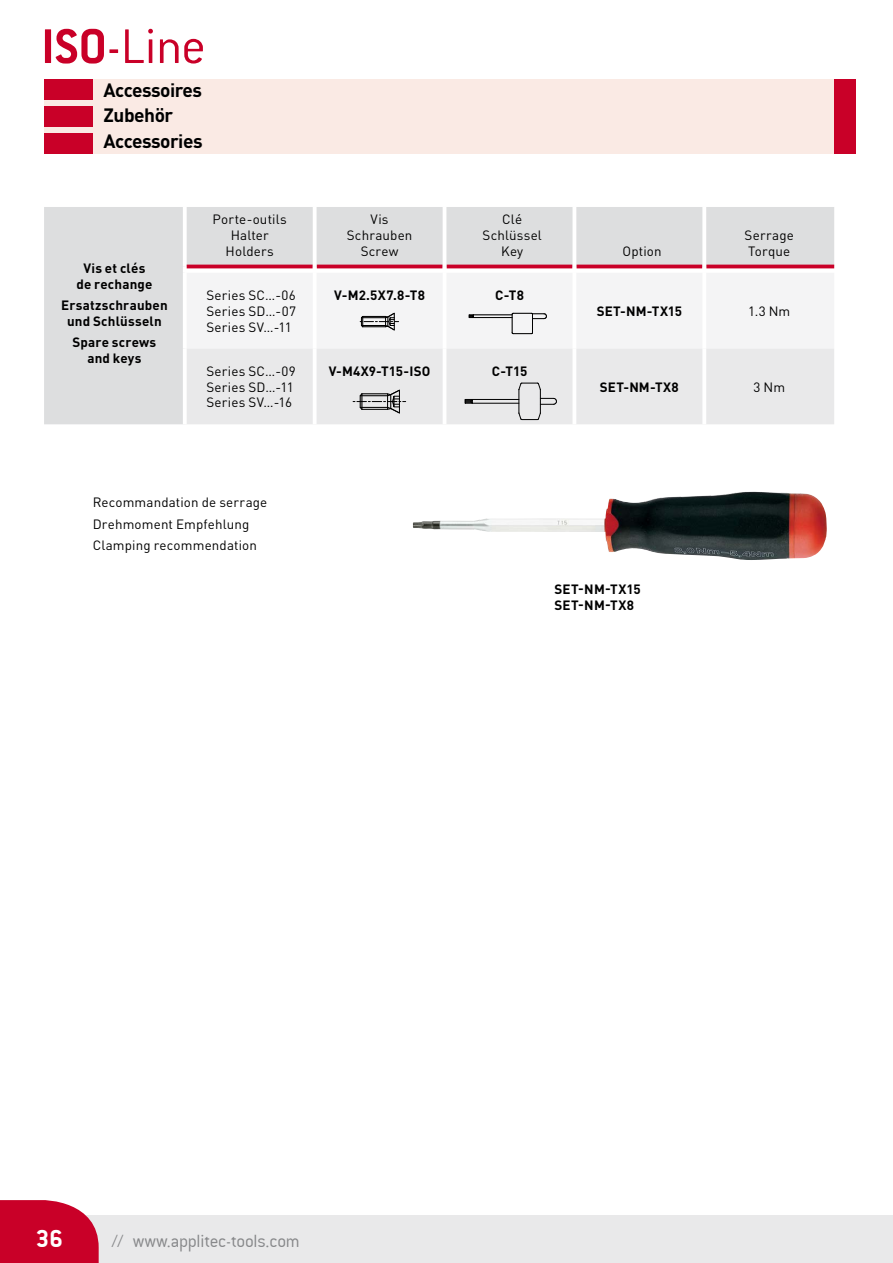
<style>
.page{position:relative;width:893px;height:1263px;background:#fff}
.page>*{position:absolute;margin:0;border:0;box-sizing:border-box;transform-origin:0 0}
.t1{font:53.4px "Conduit ITCTT Light";color:#c90028}
.t2{font:26.7px "Conduit ITCTT Bold";color:#fff}
.t3{font:700 19.05px/25.8px "DIN Pro";letter-spacing:-.025em;color:#000}
.t4{font:19.05px "Conduit ITCTT Light";letter-spacing:-.015em;color:#87888a}
.t5{font:13.35px/15.8px "DIN Pro";letter-spacing:.01em;color:#000;text-align:center}
.t6{font:700 13.35px/15.8px "DIN Pro";letter-spacing:.015em;color:#000;text-align:center}
.s1{font-family:"Conduit ITCTT Bold"}
</style>
<div class="page">
<div style="left:0;top:1216px;width:893px;height:47px;background:#e9e9ea"></div>
<svg style="left:0;top:1200px;width:99px;height:63px;background:#cd163a"></svg>
<div style="left:44px;top:79px;width:812px;height:74px;background:#faeae4"></div>
<div style="left:44px;top:79px;width:49px;height:21px;background:#c90028"></div>
<div style="left:44px;top:106px;width:49px;height:21px;background:#c90028"></div>
<div style="left:44px;top:133px;width:49px;height:20px;background:#c90028"></div>
<div style="left:834px;top:79px;width:22px;height:74px;background:#c90028"></div>
<img style="left:413px;top:492px;width:414px;height:68px">
<div style="left:44px;top:207px;width:790px;height:217px;background:#dddedf"></div>
<div style="left:187px;top:273px;width:647px;height:76px;background:#f4f4f5"></div>
<div style="left:187px;top:349px;width:647px;height:75px;background:#e9e9ea"></div>
<hr style="left:183px;top:349px;width:4px;height:75px;background:#fff">
<hr style="left:313px;top:349px;width:4px;height:75px;background:#fff">
<hr style="left:572px;top:349px;width:4px;height:75px;background:#fff">
<hr style="left:702px;top:349px;width:4px;height:75px;background:#fff">
<hr style="left:183px;top:273px;width:4px;height:76px;background:#fff">
<hr style="left:313px;top:273px;width:4px;height:76px;background:#fff">
<hr style="left:572px;top:273px;width:4px;height:76px;background:#fff">
<hr style="left:702px;top:273px;width:4px;height:76px;background:#fff">
<hr style="left:183px;top:207px;width:4px;height:59px;background:#fff">
<hr style="left:443px;top:273px;width:3px;height:76px;background:#fff">
<hr style="left:443px;top:349px;width:3px;height:75px;background:#fff">
<hr style="left:187px;top:265px;width:126px;height:3px;background:#c90028">
<hr style="left:706px;top:265px;width:128px;height:3px;background:#c90028">
<hr style="left:317px;top:265px;width:126px;height:3px;background:#c90028">
<hr style="left:446px;top:265px;width:126px;height:3px;background:#c90028">
<hr style="left:576px;top:265px;width:126px;height:3px;background:#c90028">
<svg style="left:313px;top:207px;width:4px;height:59px"></svg>
<hr style="left:443px;top:207px;width:3px;height:59px;background:#fff">
<svg style="left:572px;top:207px;width:4px;height:59px"></svg>
<svg style="left:702px;top:207px;width:4px;height:59px"></svg>
<svg style="left:183px;top:266px;width:651px;height:7px"></svg>
<svg style="left:360px;top:312px;width:39px;height:19px"></svg>
<hr style="left:469px;top:314px;width:43px;height:1px;background:#000">
<hr style="left:469px;top:317px;width:43px;height:1px;background:#000">
<svg style="left:469px;top:314px;width:5px;height:3px"></svg>
<svg style="left:512px;top:313px;width:36px;height:21px"></svg>
<hr style="left:465px;top:399px;width:54px;height:1px;background:#000">
<hr style="left:465px;top:403px;width:54px;height:1px;background:#000">
<svg style="left:465px;top:400px;width:8px;height:4px"></svg>
<svg style="left:518px;top:383px;width:40px;height:37px"></svg>
<svg style="left:353px;top:389px;width:53px;height:25px"></svg>
<h1 class="t1" style="left:41px;top:17px;width:166px"><span class="s1">ISO</span>-Line</h1>
<h3 class="t3" style="left:104px;top:74px;width:100px">Accessoires<br>Zubehör<br>Accessories</h3>
<p class="t5" style="left:213px;top:210px;width:76px">Porte-outils<br>Halter<br>Holders</p>
<p class="t5" style="left:347px;top:210px;width:67px">Vis<br>Schrauben<br>Screw</p>
<p class="t5" style="left:483px;top:210px;width:61px">Clé<br>Schlüssel<br>Key</p>
<p class="t6" style="left:76px;top:259px;width:78px">Vis et clés de rechange</p>
<p class="t6" style="left:61px;top:296px;width:108px">Ersatzschrauben und Schlüsseln</p>
<p class="t6" style="left:73px;top:333px;width:85px">Spare screws and keys</p>
<p class="t5" style="left:206px;top:286px;width:91px;text-align:justify">Series SC…-06<br>Series SD…-07<br>Series SV…-11</p>
<p class="t6" style="left:334px;top:286px;width:92px">V-M2.5X7.8-T8</p>
<p class="t6" style="left:495px;top:286px;width:30px">C-T8</p>
<p class="t5" style="left:206px;top:362px;width:91px;text-align:left">Series SC…-09<br>Series SD…-11<br>Series SV…-16</p>
<p class="t6" style="left:329px;top:362px;width:103px">V-M4X9-T15-ISO</p>
<p class="t6" style="left:492px;top:362px;width:37px">C-T15</p>
<p class="t5" style="left:622px;top:242px;width:41px">Option</p>
<p class="t5" style="left:745px;top:226px;width:51px;text-align:left">Serrage<br>Torque</p>
<p class="t6" style="left:597px;top:302px;width:87px">SET-NM-TX15</p>
<p class="t5" style="left:748px;top:302px;width:44px">1.3 Nm</p>
<p class="t6" style="left:600px;top:377px;width:80px">SET-NM-TX8</p>
<p class="t5" style="left:753px;top:378px;width:33px">3 Nm</p>
<p class="t5" style="left:93px;top:490px;width:176px;line-height:21.6px;text-align:left">Recommandation de serrage<br>Drehmoment Empfehlung<br>Clamping recommendation</p>
<p class="t6" style="left:554px;top:580px;width:88px;text-align:left">SET-NM-TX15<br>SET-NM-TX8</p>
<h2 class="t2" style="left:36px;top:1223px;width:29px">36</h2>
<h3 class="t4" style="left:112px;top:1230px;width:190px">// www.applitec-tools.com</h3>
</div>
